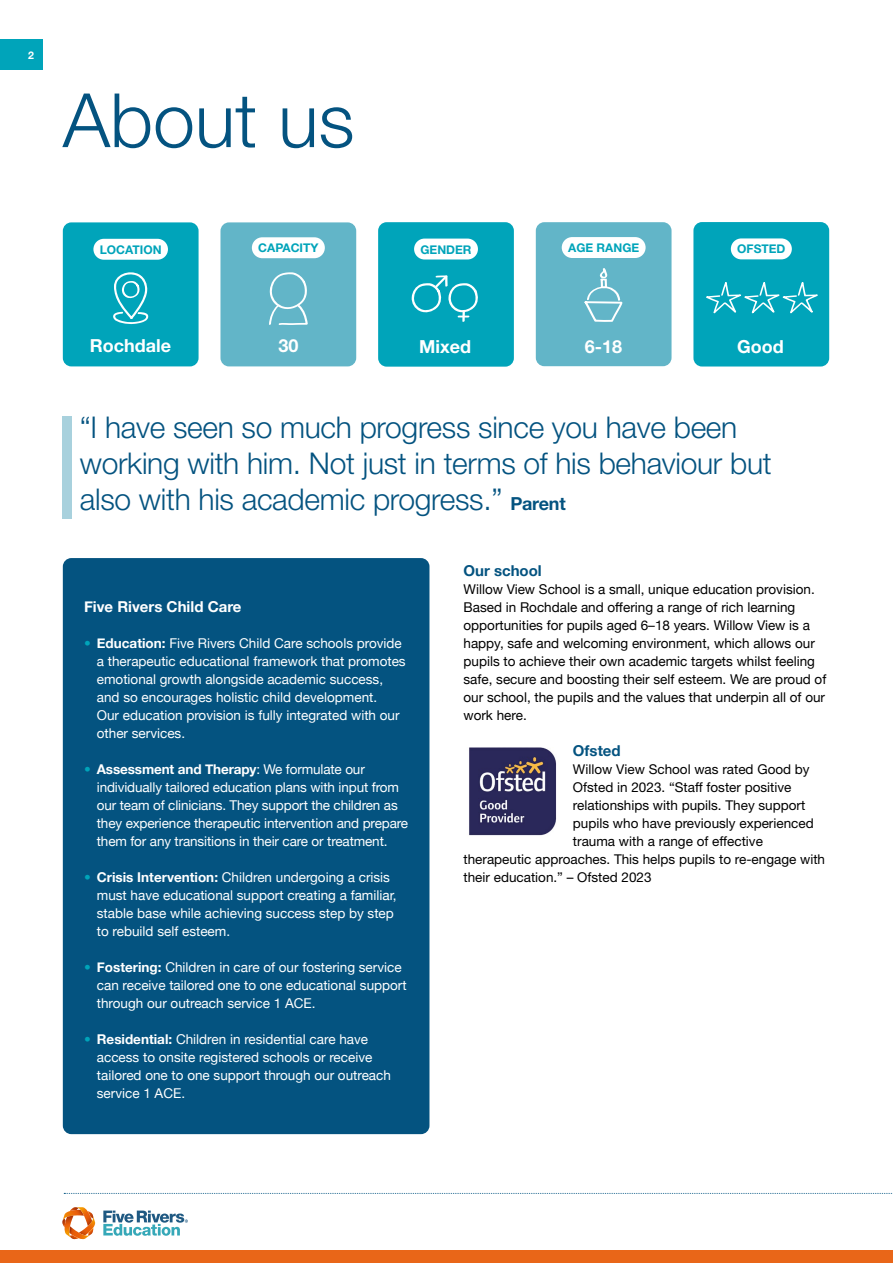
<style>
.page{position:relative;width:893px;height:1263px;background:#fff}
.page>*{position:absolute;margin:0;border:0;box-sizing:border-box;transform-origin:0 0}
.t1{font:300 75px "Helvetica Neue LT Std";color:#045380}
.t2{font:300 30px/36px "Helvetica Neue LT Std";letter-spacing:-.01em;color:#045380}
.t3{font:700 18px "Helvetica Neue LT Std";color:#fff}
.t4{font:700 15px "Helvetica Neue";color:#fff}
.t5{font:700 15px "Helvetica Neue";color:#045380}
.t6{font:13.5px/18px "Helvetica Neue";color:#fff}
.t7{font:13.5px/18px "Helvetica Neue";color:#000}
.t8{font:13.5px "Helvetica Neue LT Std";color:#000}
.t9{font:700 12px "Helvetica Neue LT Std";color:#00a4ba}
.t10{font:700 10.5px "Helvetica Neue";color:#fff}
.s1{font-weight:700;font-size:18px}
.s2{font-family:"Helvetica Neue LT Std";font-weight:300;color:#00a4ba}
.s3{font-weight:700}
</style>
<div class="page">
<div style="left:0;top:39px;width:43px;height:30px;background:#00a4ba"></div>
<div style="left:0;top:1251px;width:893px;height:12px;background:#e96618"></div>
<svg style="left:64px;top:1193px;width:829px;height:1px"></svg>
<img style="left:469px;top:747px;width:88px;height:89px">
<div style="left:63px;top:417px;width:9px;height:102px;background:#a8d1dd"></div>
<div style="left:63px;top:558px;width:366px;height:576px;background:#045380;border-radius:9px"></div>
<div style="left:693px;top:222px;width:136px;height:144px;background:#00a4ba;border-radius:9px"></div>
<div style="left:731px;top:238px;width:61px;height:21px;background:#fff;border-radius:10px"></div>
<div style="left:536px;top:222px;width:135px;height:144px;background:#62b5c8;border-radius:9px"></div>
<div style="left:562px;top:237px;width:84px;height:21px;background:#fff;border-radius:10px"></div>
<div style="left:63px;top:222px;width:136px;height:144px;background:#00a4ba;border-radius:9px"></div>
<div style="left:93px;top:239px;width:75px;height:21px;background:#fff;border-radius:10px"></div>
<div style="left:220px;top:222px;width:136px;height:144px;background:#62b5c8;border-radius:9px"></div>
<div style="left:252px;top:237px;width:73px;height:21px;background:#fff;border-radius:10px"></div>
<div style="left:378px;top:222px;width:136px;height:145px;background:#00a4ba;border-radius:9px"></div>
<div style="left:414px;top:239px;width:64px;height:20px;background:#fff;border-radius:10px"></div>
<svg style="left:269px;top:272px;width:39px;height:53px"></svg>
<svg style="left:113px;top:272px;width:36px;height:52px"></svg>
<svg style="left:411px;top:275px;width:67px;height:47px"></svg>
<svg style="left:584px;top:268px;width:39px;height:54px"></svg>
<svg style="left:706px;top:282px;width:112px;height:32px"></svg>
<svg style="left:103px;top:1210px;width:85px;height:26px"></svg>
<svg style="left:62px;top:1207px;width:34px;height:33px"></svg>
<p class="t10" style="left:28px;top:47px;width:7px">2</p>
<h1 class="t1" style="left:63px;top:75px;width:293px">About us</h1>
<p class="t9" style="left:100px;top:242px;width:63px">LOCATION</p>
<p class="t9" style="left:258px;top:241px;width:62px">CAPACITY</p>
<p class="t9" style="left:568px;top:240px;width:73px">AGE RANGE</p>
<p class="t9" style="left:737px;top:242px;width:50px">OFSTED</p>
<p class="t9" style="left:420px;top:242px;width:53px">GENDER</p>
<h3 class="t3" style="left:90px;top:335px;width:83px">Rochdale</h3>
<h3 class="t3" style="left:279px;top:335px;width:22px">30</h3>
<h3 class="t3" style="left:419px;top:335px;width:53px">Mixed</h3>
<h3 class="t3" style="left:585px;top:335px;width:39px">6-18</h3>
<h3 class="t3" style="left:737px;top:335px;width:48px">Good</h3>
<h2 class="t2" style="left:80px;top:409px;width:693px">“I have seen so much progress since you have been working with him. Not just in terms of his behaviour but also with his academic progress.” <span class="s1">Parent</span></h2>
<p class="t4" style="left:84px;top:595px;width:159px">Five Rivers Child Care</p>
<p class="t6" style="left:97px;top:635px;width:310px;text-indent:-13px"><span class="s2">•</span> <span class="s3">Education:</span> Five Rivers Child Care schools provide a therapeutic educational framework that promotes emotional growth alongside academic success, and so encourages holistic child development.<br>Our education provision is fully integrated with our other services.</p>
<p class="t6" style="left:97px;top:761px;width:313px;text-indent:-13px"><span class="s2">•</span> <span class="s3">Assessment and Therapy</span>: We formulate our individually tailored education plans with input from our team of clinicians. They support the children as they experience therapeutic intervention and prepare them for any transitions in their care or treatment.</p>
<p class="t6" style="left:97px;top:869px;width:301px;text-indent:-13px"><span class="s2">•</span> <span class="s3">Crisis Intervention:</span> Children undergoing a crisis must have educational support creating a familiar, stable base while achieving success step by step to rebuild self esteem.</p>
<p class="t6" style="left:97px;top:959px;width:311px;text-indent:-13px"><span class="s2">•</span> <span class="s3">Fostering:</span> Children in care of our fostering service can receive tailored one to one educational support through our outreach service 1 ACE.</p>
<p class="t6" style="left:97px;top:1031px;width:296px;text-indent:-13px"><span class="s2">•</span> <span class="s3">Residential:</span> Children in residential care have access to onsite registered schools or receive tailored one to one support through our outreach service 1 ACE.</p>
<p class="t5" style="left:463px;top:559px;width:80px">Our school</p>
<p class="t7" style="left:463px;top:581px;width:364px">Willow View School is a small, unique education provision.<br>Based in Rochdale and offering a range of rich learning opportunities for pupils aged 6–18 years. Willow View is a happy, safe and welcoming environment, which allows our pupils to achieve their own academic targets whilst feeling safe, secure and boosting their self esteem. We are proud of our school, the pupils and the values that underpin all of our work here.</p>
<p class="t5" style="left:573px;top:739px;width:49px">Ofsted</p>
<p class="t8" style="left:573px;top:761px;width:238px">Willow View School was rated Good by</p>
<p class="t8" style="left:573px;top:779px;width:220px">Ofsted in 2023. “Staff foster positive</p>
<p class="t8" style="left:573px;top:797px;width:234px">relationships with pupils. They support</p>
<p class="t8" style="left:573px;top:815px;width:242px">pupils who have previously experienced</p>
<p class="t8" style="left:573px;top:833px;width:192px">trauma with a range of effective</p>
<p class="t8" style="left:463px;top:851px;width:363px">therapeutic approaches. This helps pupils to re-engage with</p>
<p class="t8" style="left:463px;top:869px;width:190px">their education.” – Ofsted 2023</p>
</div>
